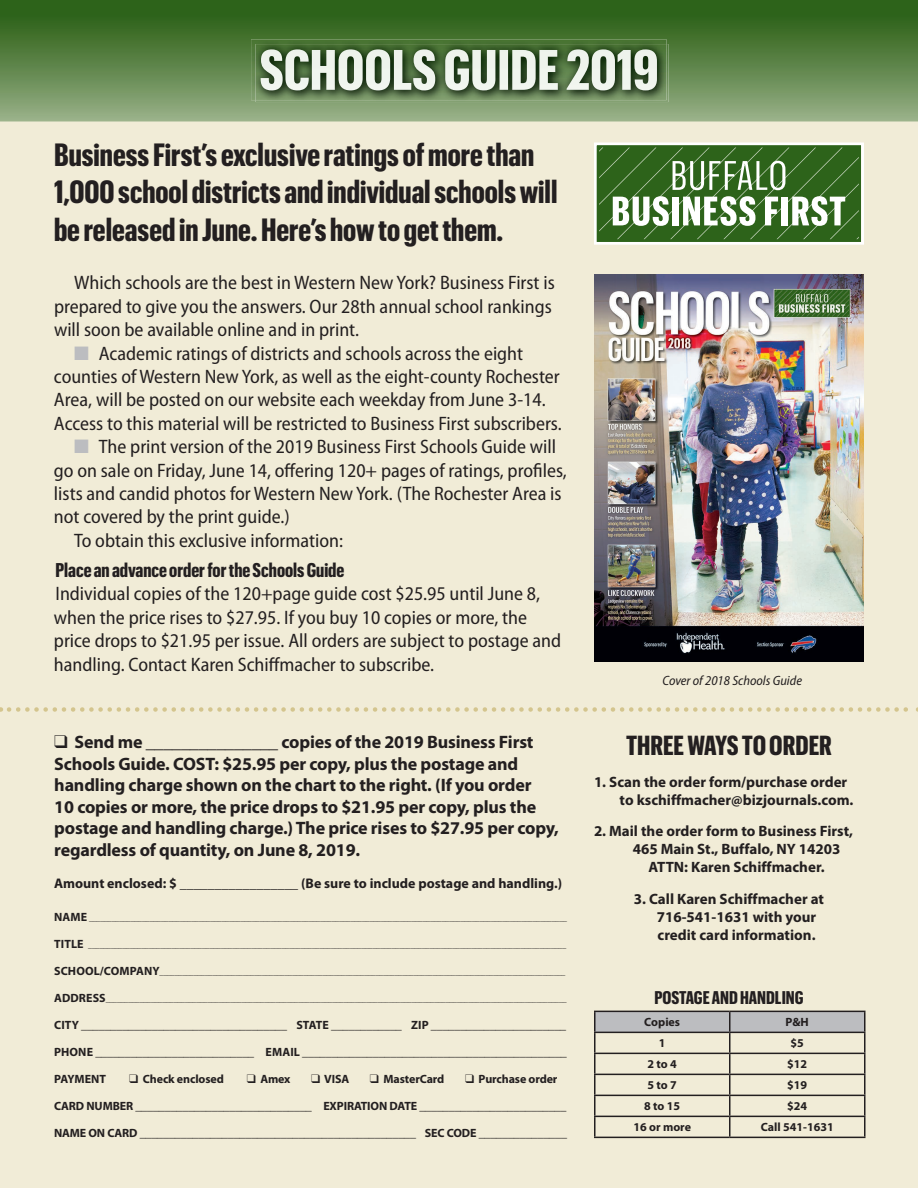
<style>
.page{position:relative;width:918px;height:1188px;background:#fff}
.page>*{position:absolute;margin:0;border:0;box-sizing:border-box;transform-origin:0 0}
.t1{font:700 31.5px/37.5px "Graphik X Cond";color:#231f20}
.t2{font:700 27px "Graphik X Cond";color:#231f20}
.t3{font:semi-condensed 19.5px/23.4px "Myriad Pro";color:#231f20}
.t4{font:700 19.5px "Graphik X Cond";color:#231f20}
.t5{font:700 18px/21.6px "Myriad Pro";letter-spacing:-.01em;color:#231f20}
.t6{font:700 18px "Graphik X Cond";color:#231f20}
.t7{font:700 15px/18px "Myriad Pro";color:#231f20}
.t8{font:700 13.95px "Myriad Pro";color:#231f20}
.t9{font:italic semi-condensed 13.5px "Myriad Pro";color:#231f20}
.t10{font:700 12px "Myriad Pro";letter-spacing:-.01em;color:#231f20}
.t11{font:700 12px "Myriad Pro";letter-spacing:.01em;color:#231f20}
.t12{font:7.8px "Myriad Pro";color:#231f20}
.s1{color:#bcbdc0}
.s2{font-weight:700;font-size:12px}
</style>
<div class="page">
<div style="left:0;top:122px;width:918px;height:1066px;background:#f1ecd7"></div>
<svg style="left:594px;top:142px;width:270px;height:103px;background:#688e5a"></svg>
<svg style="left:0;top:0;width:918px;height:122px;background:#598246"></svg>
<img style="left:256px;top:44px;width:412px;height:58px">
<img style="left:251px;top:39px;width:416px;height:61px">
<img style="left:256px;top:44px;width:411px;height:56px">
<img style="left:261px;top:49px;width:396px;height:41px">
<hr style="left:594px;top:1011px;width:136px;height:1px;background:#231f20">
<hr style="left:594px;top:1012px;width:2px;height:20px;background:#231f20">
<hr style="left:730px;top:1011px;width:136px;height:1px;background:#231f20">
<hr style="left:864px;top:1012px;width:2px;height:20px;background:#231f20">
<hr style="left:594px;top:1032px;width:136px;height:1px;background:#231f20">
<hr style="left:594px;top:1033px;width:2px;height:20px;background:#231f20">
<hr style="left:730px;top:1032px;width:136px;height:1px;background:#231f20">
<hr style="left:864px;top:1033px;width:2px;height:20px;background:#231f20">
<hr style="left:594px;top:1053px;width:136px;height:1px;background:#231f20">
<hr style="left:594px;top:1054px;width:2px;height:20px;background:#231f20">
<hr style="left:730px;top:1053px;width:136px;height:1px;background:#231f20">
<hr style="left:864px;top:1054px;width:2px;height:20px;background:#231f20">
<hr style="left:594px;top:1074px;width:136px;height:1px;background:#231f20">
<hr style="left:594px;top:1075px;width:2px;height:20px;background:#231f20">
<hr style="left:730px;top:1074px;width:136px;height:1px;background:#231f20">
<hr style="left:864px;top:1075px;width:2px;height:20px;background:#231f20">
<hr style="left:594px;top:1095px;width:136px;height:1px;background:#231f20">
<hr style="left:594px;top:1096px;width:2px;height:20px;background:#231f20">
<hr style="left:730px;top:1095px;width:136px;height:1px;background:#231f20">
<hr style="left:864px;top:1096px;width:2px;height:20px;background:#231f20">
<hr style="left:594px;top:1116px;width:136px;height:1px;background:#231f20">
<hr style="left:594px;top:1117px;width:2px;height:20px;background:#231f20">
<hr style="left:730px;top:1116px;width:136px;height:1px;background:#231f20">
<svg style="left:595px;top:1011px;width:270px;height:126px"></svg>
<hr style="left:864px;top:1117px;width:2px;height:20px;background:#231f20">
<hr style="left:594px;top:1137px;width:136px;height:1px;background:#231f20">
<hr style="left:730px;top:1137px;width:136px;height:1px;background:#231f20">
<svg style="left:9px;top:707px;width:909px;height:5px"></svg>
<img style="left:595px;top:275px;width:268px;height:387px">
<h1 class="t1" style="left:54px;top:135px;width:505px">Business First’s exclusive ratings of more than<br>1,000 school districts and individual schools will be released in June. Here’s how to get them.</h1>
<p class="t3" style="left:54px;top:272px;width:502px;text-indent:20px">Which schools are the best in Western New York? Business First is prepared to give you the answers. Our 28th annual school rankings will soon be available online and in print.</p>
<p class="t3" style="left:54px;top:342px;width:509px;text-indent:20px"><span class="s1">■</span> Academic ratings of districts and schools across the eight counties of Western New York, as well as the eight-county Rochester Area, will be posted on our website each weekday from June 3-14.<br>Access to this material will be restricted to Business First subscribers.</p>
<p class="t3" style="left:74px;top:435px;width:483px"><span class="s1">■</span> The print version of the 2019 Business First Schools Guide will</p>
<p class="t3" style="left:54px;top:459px;width:514px">go on sale on Friday, June 14, offering 120+ pages of ratings, profiles,</p>
<p class="t3" style="left:54px;top:482px;width:509px">lists and candid photos for Western New York. (The Rochester Area is</p>
<p class="t3" style="left:54px;top:506px;width:237px">not covered by the print guide.)</p>
<p class="t3" style="left:74px;top:529px;width:270px">To obtain this exclusive information:</p>
<p class="t4" style="left:55px;top:559px;width:291px">Place an advance order for the Schools Guide</p>
<p class="t3" style="left:54px;top:583px;width:509px">Individual copies of the 120+page guide cost $25.95 until June 8, when the price rises to $27.95. If you buy 10 copies or more, the price drops to $21.95 per issue. All orders are subject to postage and handling. Contact Karen Schiffmacher to subscribe.</p>
<p class="t5" style="left:54px;top:731px;width:506px">❑ Send me _______________ copies of the 2019 Business First Schools Guide. COST: $25.95 per copy, plus the postage and handling charge shown on the chart to the right. (If you order<br>10 copies or more, the price drops to $21.95 per copy, plus the postage and handling charge.) The price rises to $27.95 per copy, regardless of quantity, on June 8, 2019.</p>
<p class="t8" style="left:54px;top:875px;width:510px">Amount enclosed: $ _________________ (Be sure to include postage and handling.)</p>
<p class="t12" style="left:54px;top:914px;width:514px"><span class="s2">NAME</span> ______________________________________________________________________________________________________________________________</p>
<p class="t12" style="left:54px;top:941px;width:514px"><span class="s2">TITLE</span> ______________________________________________________________________________________________________________________________</p>
<p class="t12" style="left:54px;top:968px;width:513px"><span class="s2">SCHOOL/COMPANY</span>___________________________________________________________________________________________________________</p>
<p class="t12" style="left:54px;top:995px;width:514px"><span class="s2">ADDRESS</span>__________________________________________________________________________________________________________________________</p>
<p class="t11" style="left:54px;top:1019px;width:514px">CITY ___________________________________ STATE ____________ ZIP _______________________</p>
<p class="t11" style="left:54px;top:1046px;width:514px">PHONE ___________________________ EMAIL _____________________________________________</p>
<p class="t10" style="left:54px;top:1073px;width:54px">PAYMENT</p>
<p class="t10" style="left:129px;top:1073px;width:96px">❑ Check enclosed</p>
<p class="t10" style="left:247px;top:1073px;width:45px">❑ Amex</p>
<p class="t10" style="left:311px;top:1073px;width:40px">❑ VISA</p>
<p class="t10" style="left:370px;top:1073px;width:76px">❑ MasterCard</p>
<p class="t10" style="left:465px;top:1073px;width:94px">❑ Purchase order</p>
<p class="t10" style="left:54px;top:1100px;width:514px">CARD NUMBER ______________________________ EXPIRATION DATE _________________________</p>
<p class="t10" style="left:54px;top:1127px;width:514px">NAME ON CARD _______________________________________________ SEC CODE _______________</p>
<p class="t9" style="left:662px;top:673px;width:141px">Cover of 2018 Schools Guide</p>
<h2 class="t2" style="left:626px;top:730px;width:207px">THREE WAYS TO ORDER</h2>
<p class="t7" style="left:620px;top:773px;width:235px;text-indent:-26px">1. Scan the order form/purchase order to kschiffmacher@bizjournals.com.</p>
<p class="t7" style="left:594px;top:822px;width:260px">2. Mail the order form to Business First,</p>
<p class="t7" style="left:633px;top:840px;width:209px">465 Main St., Buffalo, NY 14203</p>
<p class="t7" style="left:649px;top:858px;width:178px">ATTN: Karen Schiffmacher.</p>
<p class="t7" style="left:657px;top:890px;width:169px;text-indent:-23px">3. Call Karen Schiffmacher at<br>716-541-1631 with your credit card information.</p>
<p class="t6" style="left:654px;top:987px;width:151px">POSTAGE AND HANDLING</p>
<p class="t10" style="left:644px;top:1016px;width:37px">Copies</p>
<p class="t10" style="left:786px;top:1016px;width:25px">P&amp;H</p>
<p class="t10" style="left:659px;top:1037px;width:8px">1</p>
<p class="t10" style="left:791px;top:1037px;width:15px">$5</p>
<p class="t10" style="left:648px;top:1058px;width:31px">2 to 4</p>
<p class="t10" style="left:787px;top:1058px;width:21px">$12</p>
<p class="t10" style="left:648px;top:1079px;width:31px">5 to 7</p>
<p class="t10" style="left:787px;top:1079px;width:21px">$19</p>
<p class="t10" style="left:644px;top:1100px;width:38px">8 to 15</p>
<p class="t10" style="left:787px;top:1100px;width:21px">$24</p>
<p class="t10" style="left:633px;top:1121px;width:59px">16 or more</p>
<p class="t10" style="left:761px;top:1121px;width:74px">Call 541-1631</p>
</div>
